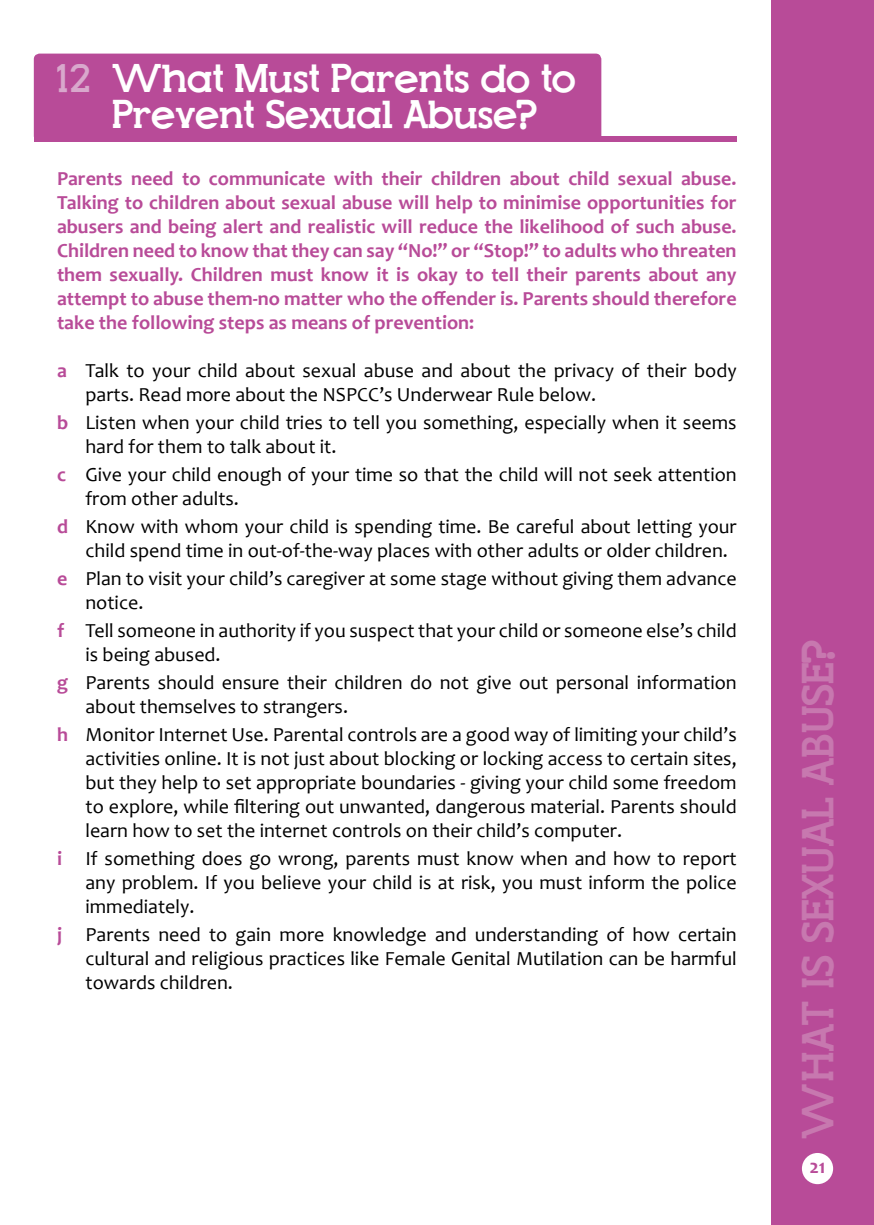
<style>
.page{position:relative;width:874px;height:1225px;background:#fff}
.page>*{position:absolute;margin:0;border:0;box-sizing:border-box;transform-origin:0 0}
.t1{font:44.8px "Top Modern";color:#c778af}
.t2{font:40px/36px "Top Modern";color:#fff;text-align:center}
.t3{font:20px/24px "Candara";color:#000}
.t4{font:700 20px/24px "Candara";color:#b84b98;text-align:justify}
.s1{color:#d8a8cc}
.s2{font-weight:700;color:#b84b98}
</style>
<div class="page">
<div style="left:771px;top:0;width:102px;height:1225px;background:#b84b98"></div>
<div style="left:801px;top:1153px;width:31px;height:31px;background:#fff;border-radius:50%"></div>
<div style="left:34px;top:54px;width:567px;height:87px;background:#b84b98;border-radius:6px"></div>
<div style="left:34px;top:136px;width:702px;height:5px;background:#b84b98"></div>
<h2 class="t2" style="left:55px;top:61px;width:521px"><span class="s1">12</span> What Must Parents do to<br>Prevent Sexual Abuse?</h2>
<p class="t4" style="left:57px;top:166px;width:680px">Parents need to communicate with their children about child sexual abuse.<br>Talking to children about sexual abuse will help to minimise opportunities for abusers and being alert and realistic will reduce the likelihood of such abuse.<br>Children need to know that they can say “No!” or “Stop!” to adults who threaten them sexually. Children must know it is okay to tell their parents about any attempt to abuse them-no matter who the offender is. Parents should therefore take the following steps as means of prevention:</p>
<p class="t3" style="left:85px;top:358px;width:652px;text-indent:-28px"><span class="s2">a</span> Talk to your child about sexual abuse and about the privacy of their body parts. Read more about the NSPCC’s Underwear Rule below.</p>
<p class="t3" style="left:85px;top:410px;width:652px;text-indent:-28px"><span class="s2">b</span> Listen when your child tries to tell you something, especially when it seems hard for them to talk about it.</p>
<p class="t3" style="left:85px;top:462px;width:652px;text-indent:-28px"><span class="s2">c</span> Give your child enough of your time so that the child will not seek attention from other adults.</p>
<p class="t3" style="left:85px;top:514px;width:652px;text-indent:-28px"><span class="s2">d</span> Know with whom your child is spending time. Be careful about letting your child spend time in out-of-the-way places with other adults or older children.</p>
<p class="t3" style="left:85px;top:566px;width:652px;text-indent:-28px"><span class="s2">e</span> Plan to visit your child’s caregiver at some stage without giving them advance notice.</p>
<p class="t3" style="left:85px;top:618px;width:652px;text-indent:-28px"><span class="s2">f</span> Tell someone in authority if you suspect that your child or someone else’s child is being abused.</p>
<p class="t3" style="left:85px;top:670px;width:652px;text-indent:-28px"><span class="s2">g</span> Parents should ensure their children do not give out personal information about themselves to strangers.</p>
<p class="t3" style="left:85px;top:722px;width:652px;text-align:justify;text-indent:-28px"><span class="s2">h</span> Monitor Internet Use. Parental controls are a good way of limiting your child’s activities online. It is not just about blocking or locking access to certain sites, but they help to set appropriate boundaries - giving your child some freedom to explore, while filtering out unwanted, dangerous material. Parents should learn how to set the internet controls on their child’s computer.</p>
<p class="t3" style="left:85px;top:846px;width:652px;text-align:justify;text-indent:-28px"><span class="s2">i</span> If something does go wrong, parents must know when and how to report any problem. If you believe your child is at risk, you must inform the police immediately.</p>
<p class="t3" style="left:85px;top:922px;width:652px;text-align:justify;text-indent:-28px"><span class="s2">j</span> Parents need to gain more knowledge and understanding of how certain cultural and religious practices like Female Genital Mutilation can be harmful towards children.</p>
<h1 class="t1" style="left:795px;top:1139px;width:501px;rotate:-90deg">WHAT IS SEXUAL ABUSE?</h1>
<p class="t4" style="left:809px;top:1154px;width:18px">21</p>
</div>
